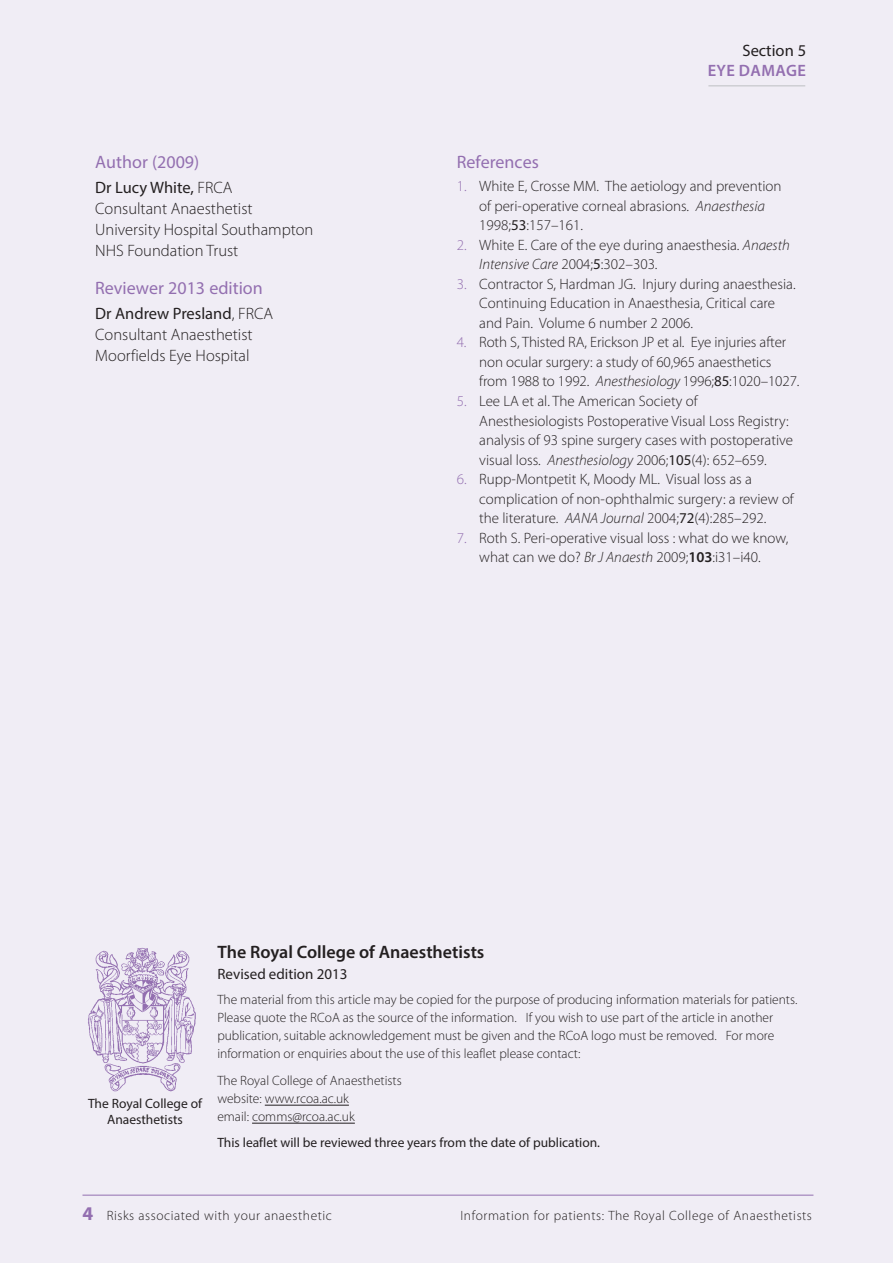
<style>
.page{position:relative;width:893px;height:1263px;background:#f0edf5}
.page>*{position:absolute;margin:0;border:0;box-sizing:border-box;transform-origin:0 0}
._2013_author_refs_he{font:18px "Myriad Pro";color:#936fb0}
.t1{font:600 18px "Myriad Pro";color:#231f20}
.author_editor_text{font:300 16.5px/21px "Myriad Pro";color:#231f20}
.t2{font:600 16.5px "Myriad Pro";letter-spacing:.02em;color:#936fb0}
.t3{font:16.5px "Myriad Pro";color:#231f20}
._2013_-_references{font:300 15px/19.5px "Myriad Pro";color:#231f20}
.t4{font:15px "Myriad Pro";color:#231f20}
.t5{font:300 13.5px/18px "Myriad Pro";color:#231f20}
.t6{font:13.5px/16.5px "Myriad Pro";color:#231f20;text-align:center}
.t7{font:300 13.5px "Myriad Pro";letter-spacing:.04em;color:#231f20}
.s1{font-weight:400}
.s2{color:#936fb0}
.s3{font-style:italic}
.s4{font-weight:600}
.s5{font-weight:700;font-size:19.5px;color:#936fb0}
</style>
<div class="page">
<hr style="left:82px;top:1195px;width:731px;height:1px;background:#936fb0">
<hr style="left:708px;top:85px;width:97px;height:1px;background:#bebfc2">
<img style="left:88px;top:947px;width:108px;height:144px">
<hr style="left:265px;top:1105px;width:84px;height:1px;background:#231f20">
<hr style="left:252px;top:1123px;width:103px;height:1px;background:#231f20">
<p class="_2013_author_refs_he" style="left:95px;top:151px;width:106px">Author (2009)</p>
<p class="author_editor_text" style="left:95px;top:177px;width:220px"><span class="s1">Dr Lucy White,</span> FRCA<br>Consultant Anaesthetist<br>University Hospital Southampton<br>NHS Foundation Trust</p>
<p class="_2013_author_refs_he" style="left:95px;top:277px;width:169px">Reviewer 2013 edition</p>
<p class="author_editor_text" style="left:95px;top:303px;width:180px"><span class="s1">Dr Andrew Presland</span>, FRCA<br>Consultant Anaesthetist<br>Moorfields Eye Hospital</p>
<p class="t3" style="left:742px;top:41px;width:65px">Section 5</p>
<p class="t2" style="left:708px;top:60px;width:100px">EYE DAMAGE</p>
<p class="_2013_author_refs_he" style="left:457px;top:151px;width:84px">References</p>
<p class="_2013_-_references" style="left:479px;top:177px;width:304px;text-indent:-22px"><span class="s2">1.</span> White E, Crosse MM. The aetiology and prevention of peri-operative corneal abrasions. <span class="s3">Anaesthesia<br></span>1998;<span class="s1">53</span>:157–161.</p>
<p class="_2013_-_references" style="left:479px;top:235px;width:312px;text-indent:-22px"><span class="s2">2.</span> White E. Care of the eye during anaesthesia. <span class="s3">Anaesth<br>Intensive Care</span> 2004;<span class="s1">5</span>:302–303.</p>
<p class="_2013_-_references" style="left:479px;top:274px;width:318px;text-indent:-22px"><span class="s2">3.</span> Contractor S, Hardman JG. Injury during anaesthesia.<br>Continuing Education in Anaesthesia, Critical care and Pain. Volume 6 number 2 2006.</p>
<p class="_2013_-_references" style="left:479px;top:333px;width:322px;text-indent:-22px"><span class="s2">4.</span> Roth S, Thisted RA, Erickson JP et al. Eye injuries after non ocular surgery: a study of 60,965 anaesthetics from 1988 to 1992. <span class="s3">Anesthesiology</span> 1996;<span class="s1">85</span>:1020–1027.</p>
<p class="_2013_-_references" style="left:479px;top:391px;width:315px;text-indent:-22px"><span class="s2">5.</span> Lee LA et al. The American Society of Anesthesiologists Postoperative Visual Loss Registry: analysis of 93 spine surgery cases with postoperative visual loss. <span class="s3">Anesthesiology</span> 2006;<span class="s1">105</span>(4): 652–659.</p>
<p class="_2013_-_references" style="left:479px;top:469px;width:316px;text-indent:-22px"><span class="s2">6.</span> Rupp-Montpetit K, Moody ML. Visual loss as a complication of non-ophthalmic surgery: a review of the literature. <span class="s3">AANA Journal</span> 2004;<span class="s1">72</span>(4):285–292.</p>
<p class="_2013_-_references" style="left:457px;top:528px;width:333px;text-align:center"><span class="s2">7.</span> Roth S. Peri-operative visual loss : what do we know, what can we do? <span class="s3">Br J Anaesth</span> 2009;<span class="s4">103</span>:i31–i40.</p>
<p class="t6" style="left:88px;top:1095px;width:115px">The Royal College of<br>Anaesthetists</p>
<p class="t1" style="left:217px;top:941px;width:268px">The Royal College of Anaesthetists</p>
<p class="t4" style="left:217px;top:965px;width:131px">Revised edition 2013</p>
<p class="t5" style="left:217px;top:991px;width:581px">The material from this article may be copied for the purpose of producing information materials for patients.<br>Please quote the RCoA as the source of the information. If you wish to use part of the article in another publication, suitable acknowledgement must be given and the RCoA logo must be removed. For more information or enquiries about the use of this leaflet please contact:</p>
<p class="t5" style="left:217px;top:1071px;width:186px">The Royal College of Anaesthetists website: www.rcoa.ac.uk<br>email: comms@rcoa.ac.uk</p>
<p class="t6" style="left:217px;top:1134px;width:384px">This leaflet will be reviewed three years from the date of publication.</p>
<p class="t7" style="left:82px;top:1207px;width:251px"><span class="s5">4</span> Risks associated with your anaesthetic</p>
<p class="t7" style="left:461px;top:1207px;width:353px">Information for patients: The Royal College of Anaesthetists</p>
</div>
